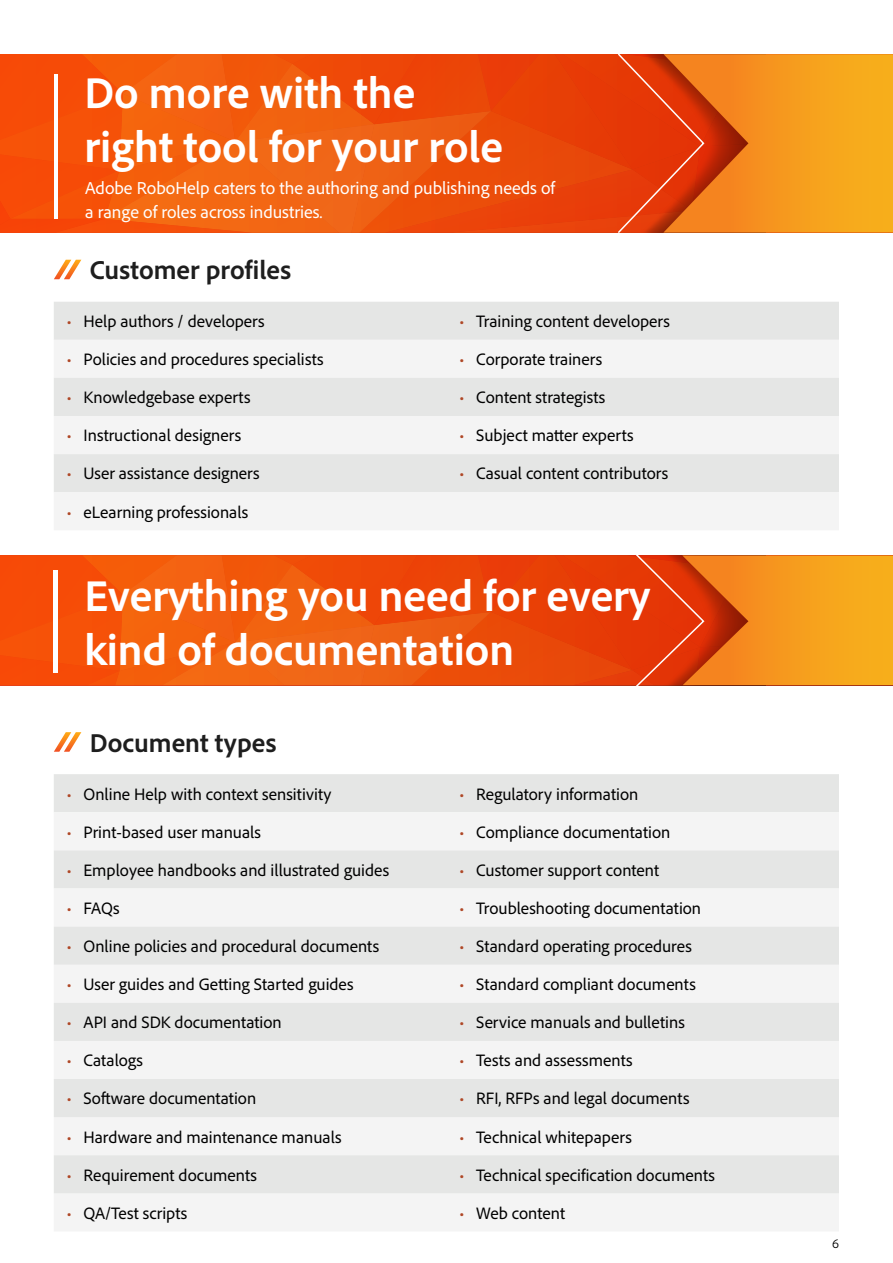
<style>
.page{position:relative;width:893px;height:1263px;background:#fff}
.page>*{position:absolute;margin:0;border:0;box-sizing:border-box;transform-origin:0 0}
.Headline{font:700 45px/54px "Adobe Clean";color:#fff}
.ProductHeadline{font:700 27px "Adobe Clean";color:#1e1e1e}
.t1{font:18px "Adobe Clean";color:#fff}
.t2{font:17.25px "Adobe Clean";color:#000}
.t3{font:300 13.5px "Adobe Clean";color:#000}
.s1{color:#af4726}
</style>
<div class="page">
<svg style="left:0;top:54px;width:893px;height:179px;background:#ee5f0f"></svg>
<svg style="left:0;top:555px;width:893px;height:130px;background:#ee5e0f"></svg>
<svg style="left:54px;top:302px;width:785px;height:228px"></svg>
<svg style="left:54px;top:260px;width:27px;height:19px"></svg>
<hr style="left:54px;top:570px;width:4px;height:103px;background:#fff">
<svg style="left:54px;top:774px;width:785px;height:114px"></svg>
<div style="left:54px;top:888px;width:785px;height:343px;background:#f4f4f4"></div>
<div style="left:54px;top:926px;width:785px;height:39px;background:#e5e6e5"></div>
<div style="left:54px;top:1003px;width:785px;height:38px;background:#e5e6e5"></div>
<div style="left:54px;top:1079px;width:785px;height:38px;background:#e5e6e5"></div>
<div style="left:54px;top:1155px;width:785px;height:38px;background:#e5e6e5"></div>
<svg style="left:54px;top:732px;width:27px;height:20px"></svg>
<hr style="left:54px;top:74px;width:3px;height:144px;background:#fff">
<h3 class="Headline" style="left:84px;top:64px;width:332px">Do more with the</h3>
<h3 class="Headline" style="left:84px;top:118px;width:420px">right tool for your role</h3>
<p class="t1" style="left:85px;top:176px;width:472px">Adobe RoboHelp caters to the authoring and publishing needs of</p>
<p class="t1" style="left:85px;top:200px;width:239px">a range of roles across industries.</p>
<h4 class="ProductHeadline" style="left:90px;top:253px;width:203px">Customer profiles</h4>
<p class="t2" style="left:67px;top:310px;width:200px"><span class="s1">•</span> Help authors / developers</p>
<p class="t2" style="left:459px;top:310px;width:212px"><span class="s1">•</span> Training content developers</p>
<p class="t2" style="left:67px;top:348px;width:259px"><span class="s1">•</span> Policies and procedures specialists</p>
<p class="t2" style="left:459px;top:348px;width:144px"><span class="s1">•</span> Corporate trainers</p>
<p class="t2" style="left:67px;top:386px;width:186px"><span class="s1">•</span> Knowledgebase experts</p>
<p class="t2" style="left:459px;top:386px;width:148px"><span class="s1">•</span> Content strategists</p>
<p class="t2" style="left:67px;top:424px;width:176px"><span class="s1">•</span> Instructional designers</p>
<p class="t2" style="left:459px;top:424px;width:176px"><span class="s1">•</span> Subject matter experts</p>
<p class="t2" style="left:67px;top:463px;width:195px"><span class="s1">•</span> User assistance designers</p>
<p class="t2" style="left:459px;top:463px;width:211px"><span class="s1">•</span> Casual content contributors</p>
<p class="t2" style="left:67px;top:501px;width:183px"><span class="s1">•</span> eLearning professionals</p>
<h3 class="Headline" style="left:84px;top:567px;width:568px">Everything you need for every kind of documentation</h3>
<p class="ProductHeadline" style="left:90px;top:725px;width:188px">Document types</p>
<p class="t2" style="left:67px;top:783px;width:266px"><span class="s1">•</span> Online Help with context sensitivity</p>
<p class="t2" style="left:459px;top:783px;width:181px"><span class="s1">•</span> Regulatory information</p>
<p class="t2" style="left:67px;top:821px;width:196px"><span class="s1">•</span> Print-based user manuals</p>
<p class="t2" style="left:459px;top:821px;width:213px"><span class="s1">•</span> Compliance documentation</p>
<p class="t2" style="left:67px;top:859px;width:324px"><span class="s1">•</span> Employee handbooks and illustrated guides</p>
<p class="t2" style="left:459px;top:859px;width:201px"><span class="s1">•</span> Customer support content</p>
<p class="t2" style="left:67px;top:897px;width:55px"><span class="s1">•</span> FAQs</p>
<p class="t2" style="left:459px;top:897px;width:243px"><span class="s1">•</span> Troubleshooting documentation</p>
<p class="t2" style="left:67px;top:935px;width:314px"><span class="s1">•</span> Online policies and procedural documents</p>
<p class="t2" style="left:459px;top:935px;width:234px"><span class="s1">•</span> Standard operating procedures</p>
<p class="t2" style="left:67px;top:973px;width:289px"><span class="s1">•</span> User guides and Getting Started guides</p>
<p class="t2" style="left:459px;top:973px;width:238px"><span class="s1">•</span> Standard compliant documents</p>
<p class="t2" style="left:67px;top:1011px;width:217px"><span class="s1">•</span> API and SDK documentation</p>
<p class="t2" style="left:459px;top:1011px;width:227px"><span class="s1">•</span> Service manuals and bulletins</p>
<p class="t2" style="left:67px;top:1049px;width:78px"><span class="s1">•</span> Catalogs</p>
<p class="t2" style="left:459px;top:1049px;width:175px"><span class="s1">•</span> Tests and assessments</p>
<p class="t2" style="left:67px;top:1087px;width:191px"><span class="s1">•</span> Software documentation</p>
<p class="t2" style="left:459px;top:1087px;width:232px"><span class="s1">•</span> RFI, RFPs and legal documents</p>
<p class="t2" style="left:67px;top:1126px;width:277px"><span class="s1">•</span> Hardware and maintenance manuals</p>
<p class="t2" style="left:459px;top:1126px;width:174px"><span class="s1">•</span> Technical whitepapers</p>
<p class="t2" style="left:67px;top:1164px;width:192px"><span class="s1">•</span> Requirement documents</p>
<p class="t2" style="left:459px;top:1164px;width:257px"><span class="s1">•</span> Technical specification documents</p>
<p class="t2" style="left:67px;top:1202px;width:122px"><span class="s1">•</span> QA/Test scripts</p>
<p class="t2" style="left:459px;top:1202px;width:107px"><span class="s1">•</span> Web content</p>
<p class="t3" style="left:832px;top:1235px;width:8px">6</p>
</div>
